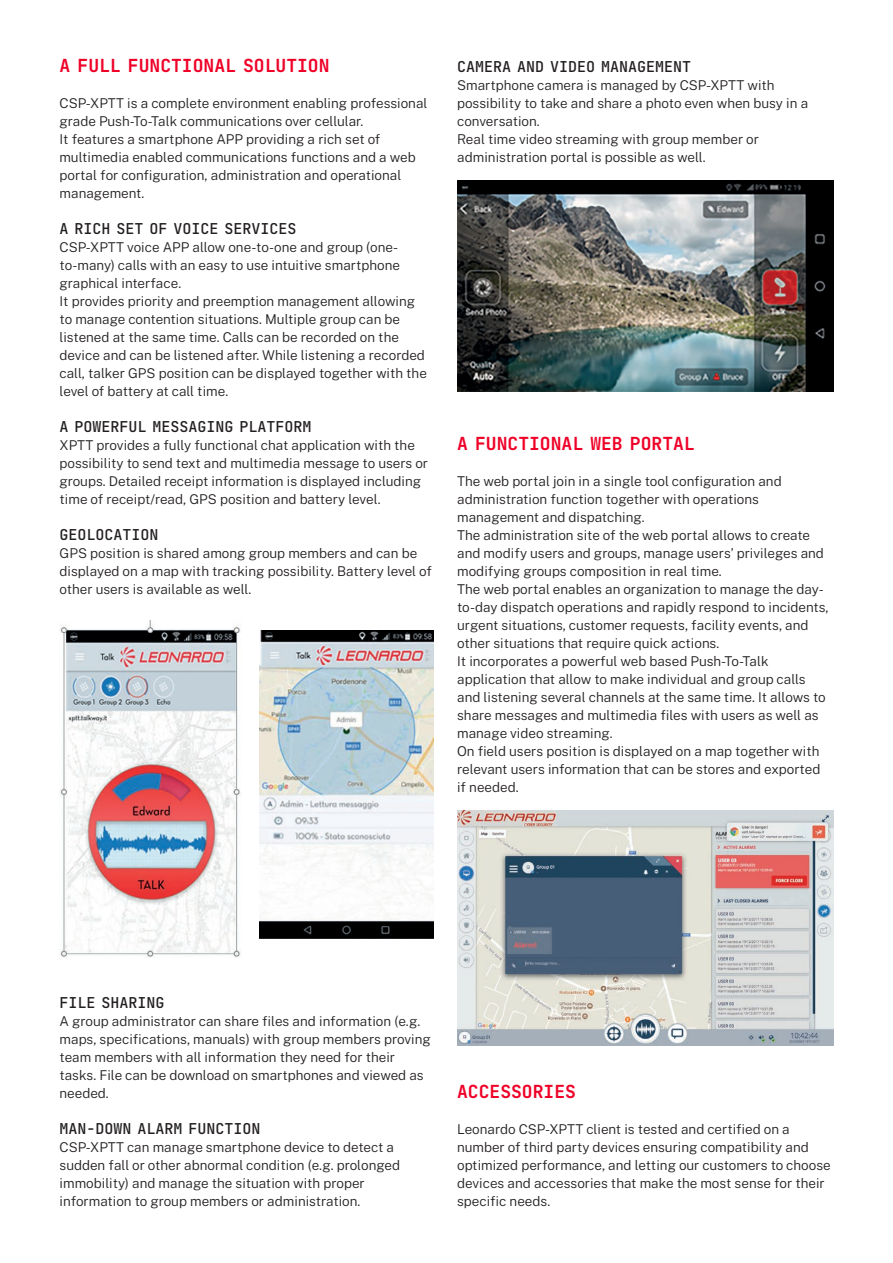
<style>
.page{position:relative;width:893px;height:1263px;background:#fff}
.page>*{position:absolute;margin:0;border:0;box-sizing:border-box;transform-origin:0 0}
.Titolo_1_-_12_auto{font:18px "Tekne LDO Variable";color:#ef0027}
.Titolo_2_-_10_auto{font:600 15px "Tekne LDO";color:#231f20}
.Testo_-_9_auto{font:300 13.5px/18px "Public Sans";color:#231f20}
</style>
<div class="page">
<img style="left:60px;top:620px;width:181px;height:337px">
<img style="left:260px;top:631px;width:174px;height:307px">
<img style="left:457px;top:180px;width:376px;height:212px">
<img style="left:457px;top:810px;width:376px;height:235px">
<p class="Titolo_1_-_12_auto" style="left:60px;top:52px;width:272px">A FULL FUNCTIONAL SOLUTION</p>
<p class="Testo_-_9_auto" style="left:60px;top:93px;width:369px">CSP-XPTT is a complete environment enabling professional grade Push-To-Talk communications over cellular.</p>
<p class="Testo_-_9_auto" style="left:60px;top:129px;width:358px">It features a smartphone APP providing a rich set of multimedia enabled communications functions and a web portal for configuration, administration and operational management.</p>
<p class="Titolo_2_-_10_auto" style="left:60px;top:217px;width:239px">A RICH SET OF VOICE SERVICES</p>
<p class="Testo_-_9_auto" style="left:60px;top:237px;width:342px">CSP-XPTT voice APP allow one-to-one and group (one&shy;to-many) calls with an easy to use intuitive smartphone graphical interface.</p>
<p class="Testo_-_9_auto" style="left:60px;top:291px;width:369px">It provides priority and preemption management allowing to manage contention situations. Multiple group can be listened at the same time. Calls can be recorded on the device and can be listened after. While listening a recorded call, talker GPS position can be displayed together with the level of battery at call time.</p>
<p class="Titolo_2_-_10_auto" style="left:60px;top:415px;width:254px">A POWERFUL MESSAGING PLATFORM</p>
<p class="Testo_-_9_auto" style="left:60px;top:435px;width:370px">XPTT provides a fully functional chat application with the possibility to send text and multimedia message to users or groups. Detailed receipt information is displayed including time of receipt/read, GPS position and battery level.</p>
<p class="Titolo_2_-_10_auto" style="left:60px;top:523px;width:100px">GEOLOCATION</p>
<p class="Testo_-_9_auto" style="left:60px;top:543px;width:374px">GPS position is shared among group members and can be displayed on a map with tracking possibility. Battery level of other users is available as well.</p>
<p class="Titolo_2_-_10_auto" style="left:457px;top:55px;width:236px">CAMERA AND VIDEO MANAGEMENT</p>
<p class="Testo_-_9_auto" style="left:457px;top:75px;width:353px">Smartphone camera is managed by CSP-XPTT with possibility to take and share a photo even when busy in a conversation.</p>
<p class="Testo_-_9_auto" style="left:457px;top:129px;width:303px">Real time video streaming with group member or administration portal is possible as well.</p>
<p class="Titolo_1_-_12_auto" style="left:457px;top:430px;width:239px">A FUNCTIONAL WEB PORTAL</p>
<p class="Testo_-_9_auto" style="left:457px;top:471px;width:326px">The web portal join in a single tool configuration and administration function together with operations management and dispatching.</p>
<p class="Testo_-_9_auto" style="left:457px;top:525px;width:368px">The administration site of the web portal allows to create and modify users and groups, manage users’ privileges and modifying groups composition in real time.</p>
<p class="Testo_-_9_auto" style="left:457px;top:579px;width:373px">The web portal enables an organization to manage the day&shy;to-day dispatch operations and rapidly respond to incidents, urgent situations, customer requests, facility events, and other situations that require quick actions.</p>
<p class="Testo_-_9_auto" style="left:457px;top:651px;width:370px">It incorporates a powerful web based Push-To-Talk application that allow to make individual and group calls and listening several channels at the same time. It allows to share messages and multimedia files with users as well as manage video streaming.</p>
<p class="Testo_-_9_auto" style="left:457px;top:741px;width:365px;text-align:justify">On field users position is displayed on a map together with relevant users information that can be stores and exported if needed.</p>
<p class="Titolo_2_-_10_auto" style="left:60px;top:991px;width:106px">FILE SHARING</p>
<p class="Testo_-_9_auto" style="left:60px;top:1011px;width:373px">A group administrator can share files and information (e.g. maps, specifications, manuals) with group members proving team members with all information they need for their tasks. File can be download on smartphones and viewed as needed.</p>
<p class="Titolo_2_-_10_auto" style="left:60px;top:1117px;width:203px">MAN-DOWN ALARM FUNCTION</p>
<p class="Testo_-_9_auto" style="left:60px;top:1137px;width:342px">CSP-XPTT can manage smartphone device to detect a sudden fall or other abnormal condition (e.g. prolonged immobility) and manage the situation with proper information to group members or administration.</p>
<p class="Titolo_1_-_12_auto" style="left:457px;top:1078px;width:120px">ACCESSORIES</p>
<p class="Testo_-_9_auto" style="left:457px;top:1119px;width:375px">Leonardo CSP-XPTT client is tested and certified on a number of third party devices ensuring compatibility and optimized performance, and letting our customers to choose devices and accessories that make the most sense for their specific needs.</p>
</div>
